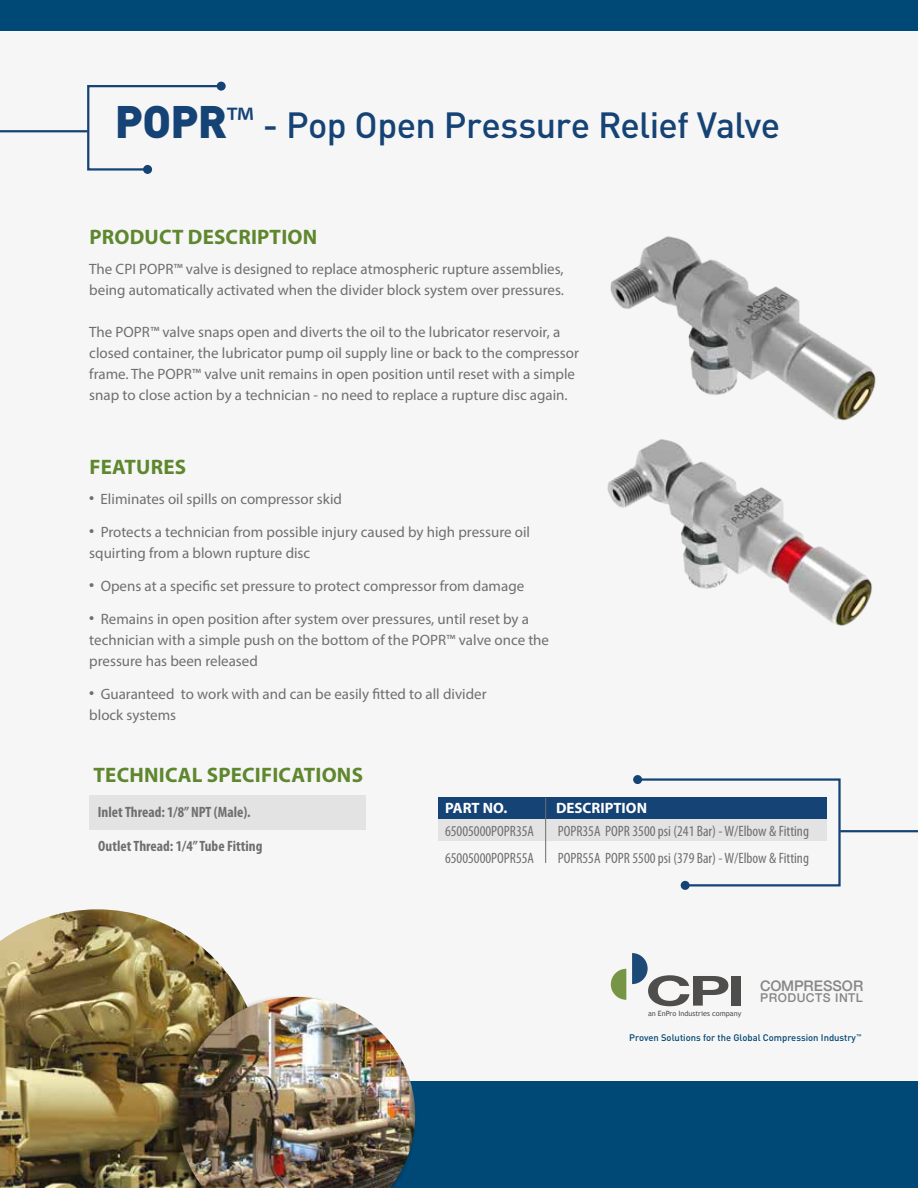
<style>
.page{position:relative;width:918px;height:1188px;background:#fff}
.page>*{position:absolute;margin:0;border:0;box-sizing:border-box;transform-origin:0 0}
.t1{font:500 36px "DINOT";letter-spacing:-.02em;color:#154375}
.t2{font:700 21px "Myriad Pro";letter-spacing:.01em;color:#5e872e}
.t3{font:15px/21px "Myriad Pro";color:#706f6f}
.t4{font:condensed 15px "Myriad Pro";color:#706f6f}
.t5{font:700 condensed 15px "Myriad Pro";color:#706f6f}
.t6{font:700 15px "Myriad Pro";color:#fff}
.t7{font:500 14.55px "Helvetica Neue";color:#8a8c8c}
.t8{font:500 12.15px "Helvetica Neue";letter-spacing:.04em;color:#8a8c8c}
.t9{font:500 9.45px "DIN";color:#004876}
.t10{font:7.2px "Trebuchet MS";color:#53514f}
.t11{font:500 5.55px "DIN";color:#004876}
.s1{font-family:"DIN";font-weight:900;font-size:45px}
.s2{font-family:"Myriad Pro";font-weight:400;font-size:45px}
.s3{font-weight:700}
</style>
<div class="page">
<div style="left:0;top:30px;width:918px;height:1053px;background:#f7f6f7"></div>
<div style="left:0;top:0;width:918px;height:31px;background:#004876"></div>
<div style="left:0;top:1082px;width:918px;height:106px;background:#004876"></div>
<svg style="left:611px;top:969px;width:15px;height:31px"></svg>
<svg style="left:632px;top:953px;width:96px;height:53px"></svg>
<div style="left:731px;top:976px;width:10px;height:30px;background:#53514f"></div>
<img style="left:0;top:909px;width:241px;height:279px">
<div style="left:166px;top:994px;width:251px;height:194px;background:#000;opacity:.57"></div>
<img style="left:178px;top:997px;width:237px;height:191px">
<svg style="left:0;top:85px;width:217px;height:88px"></svg>
<div style="left:143px;top:165px;width:9px;height:9px;background:#154375;border-radius:50%"></div>
<div style="left:217px;top:82px;width:9px;height:9px;background:#154375;border-radius:50%"></div>
<img style="left:607px;top:461px;width:265px;height:165px">
<img style="left:610px;top:236px;width:266px;height:225px">
<div style="left:438px;top:797px;width:389px;height:22px;background:#154375"></div>
<div style="left:438px;top:819px;width:389px;height:21px;background:#e3e3e3"></div>
<hr style="left:545px;top:798px;width:1px;height:65px;background:#6d6d6c">
<svg style="left:635px;top:778px;width:283px;height:112px"></svg>
<div style="left:681px;top:881px;width:9px;height:9px;background:#154375;border-radius:50%"></div>
<div style="left:633px;top:775px;width:9px;height:9px;background:#154375;border-radius:50%"></div>
<div style="left:89px;top:795px;width:277px;height:34px;background:#e3e3e3"></div>
<h1 class="t1" style="left:115px;top:102px;width:667px"><span class="s1">POPR</span><span class="s2">™</span> - Pop Open Pressure Relief Valve</h1>
<h2 class="t2" style="left:90px;top:223px;width:229px">PRODUCT DESCRIPTION</h2>
<p class="t3" style="left:89px;top:258px;width:476px">The CPI POPR™ valve is designed to replace atmospheric rupture assemblies, being automatically activated when the divider block system over pressures.</p>
<p class="t3" style="left:89px;top:321px;width:491px">The POPR™ valve snaps open and diverts the oil to the lubricator reservoir, a closed container, the lubricator pump oil supply line or back to the compressor frame. The POPR™ valve unit remains in open position until reset with a simple snap to close action by a technician - no need to replace a rupture disc again.</p>
<h2 class="t2" style="left:90px;top:453px;width:98px">FEATURES</h2>
<p class="t3" style="left:89px;top:488px;width:254px"><span class="s3">•</span> Eliminates oil spills on compressor skid</p>
<p class="t3" style="left:89px;top:521px;width:442px"><span class="s3">•</span> Protects a technician from possible injury caused by high pressure oil squirting from a blown rupture disc</p>
<p class="t3" style="left:89px;top:575px;width:436px"><span class="s3">•</span> Opens at a specific set pressure to protect compressor from damage</p>
<p class="t3" style="left:89px;top:608px;width:461px"><span class="s3">•</span> Remains in open position after system over pressures, until reset by a technician with a simple push on the bottom of the POPR™ valve once the pressure has been released</p>
<p class="t3" style="left:89px;top:683px;width:399px"><span class="s3">•</span> Guaranteed to work with and can be easily fitted to all divider block systems</p>
<h2 class="t2" style="left:94px;top:762px;width:271px">TECHNICAL SPECIFICATIONS</h2>
<p class="t5" style="left:98px;top:802px;width:154px">Inlet Thread: 1/8” NPT (Male).</p>
<p class="t5" style="left:98px;top:837px;width:166px">Outlet Thread: 1/4” Tube Fitting</p>
<p class="t6" style="left:445px;top:798px;width:64px">PART NO.</p>
<p class="t6" style="left:556px;top:798px;width:92px">DESCRIPTION</p>
<p class="t4" style="left:445px;top:822px;width:91px">65005000POPR35A</p>
<p class="t4" style="left:558px;top:822px;width:253px">POPR35A POPR 3500 psi (241 Bar) - W/Elbow &amp; Fitting</p>
<p class="t4" style="left:445px;top:849px;width:91px">65005000POPR55A</p>
<p class="t4" style="left:558px;top:849px;width:253px">POPR55A POPR 5500 psi (379 Bar) - W/Elbow &amp; Fitting</p>
<p class="t7" style="left:760px;top:975px;width:105px">COMPRESSOR</p>
<p class="t8" style="left:760px;top:988px;width:104px">PRODUCTS INTL</p>
<p class="t9" style="left:629px;top:1032px;width:228px">Proven Solutions for the Global Compression Industry</p>
<p class="t10" style="left:648px;top:1010px;width:95px">an EnPro Industries company</p>
<p class="t11" style="left:856px;top:1033px;width:6px">™</p>
</div>
